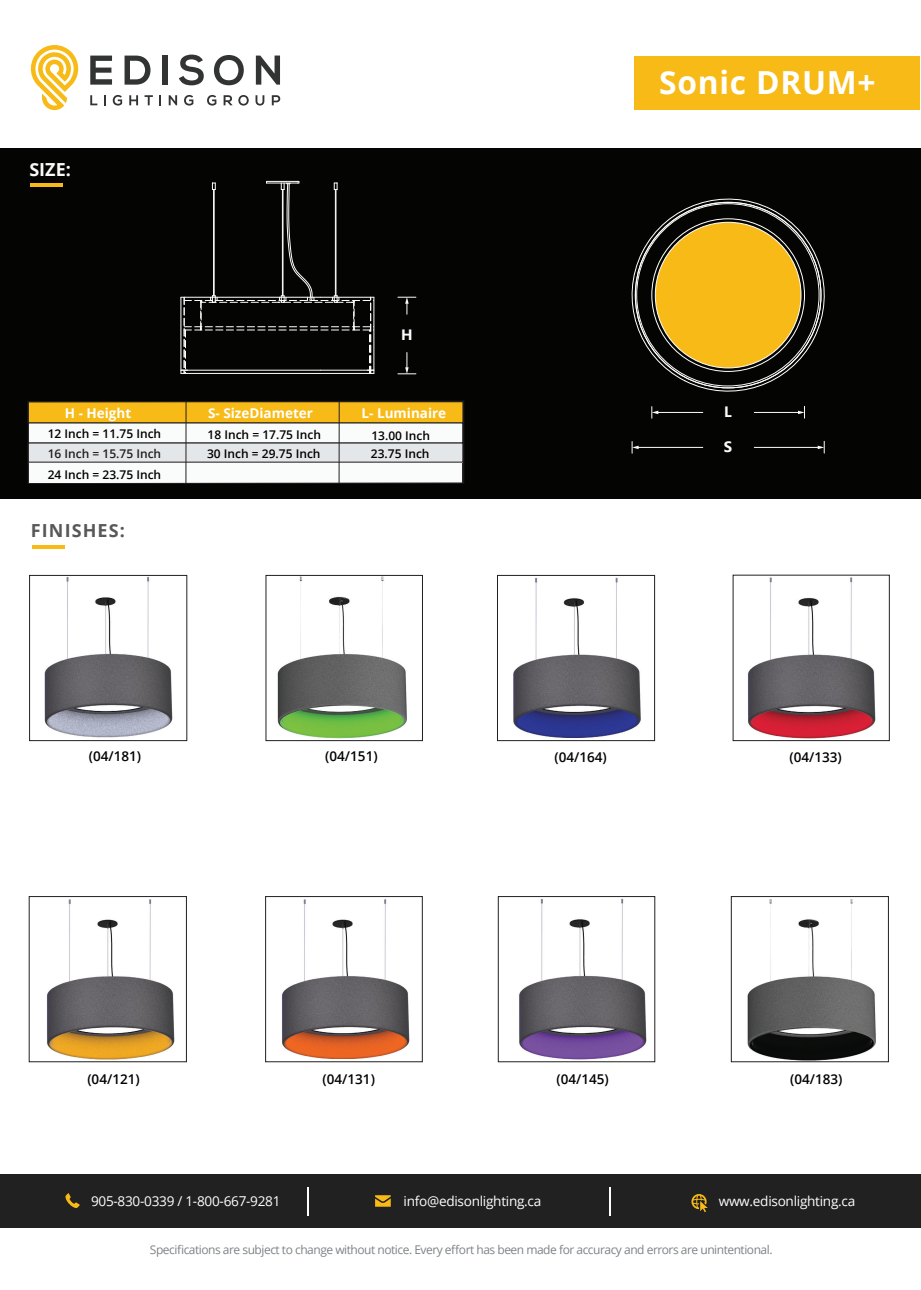
<style>
.page{position:relative;width:921px;height:1290px;background:#fff}
.page>*{position:absolute;margin:0;border:0;box-sizing:border-box;transform-origin:0 0}
.t1{font:700 31.8px "Open Sans";letter-spacing:.025em;color:#fff}
.t2{font:700 18px "Open Sans";letter-spacing:.06em;color:#57585a}
.t3{font:700 18px "Open Sans";color:#faf9fa}
.t4{font:700 15px "Ebrima";color:#fbfcfe}
.t5{font:13.65px "Open Sans";letter-spacing:-.02em;color:#fff}
.t6{font:600 13.5px "Open Sans";color:#000}
.t7{font:700 13.5px "Open Sans";color:#fff}
.t8{font:12px "Open Sans";letter-spacing:-.04em;color:#7e8386}
.t9{font:600 12px/18.9px "Open Sans";color:#000}
.t10{font:600 12px "Open Sans";color:#231f20}
</style>
<div class="page">
<div style="left:0;top:148px;width:920px;height:350px;background:#040503"></div>
<div style="left:1px;top:1174px;width:919px;height:53px;background:#212121"></div>
<svg style="left:308px;top:1187px;width:1px;height:28px"></svg>
<svg style="left:609px;top:1187px;width:1px;height:28px"></svg>
<svg style="left:691px;top:1194px;width:16px;height:18px"></svg>
<svg style="left:375px;top:1195px;width:15px;height:11px"></svg>
<svg style="left:65px;top:1193px;width:15px;height:15px"></svg>
<hr style="left:637px;top:447px;width:65px;height:1px;background:#fbfcfe">
<svg style="left:631px;top:441px;width:7px;height:12px"></svg>
<hr style="left:754px;top:447px;width:64px;height:1px;background:#fbfcfe">
<svg style="left:817px;top:441px;width:7px;height:12px"></svg>
<svg style="left:398px;top:297px;width:18px;height:17px"></svg>
<svg style="left:398px;top:352px;width:18px;height:22px"></svg>
<div style="left:634px;top:57px;width:285px;height:53px;background:#f8ba16"></div>
<svg style="left:90px;top:56px;width:22px;height:29px"></svg>
<svg style="left:124px;top:56px;width:26px;height:29px"></svg>
<div style="left:162px;top:56px;width:5px;height:29px;background:#323333"></div>
<svg style="left:179px;top:55px;width:25px;height:30px"></svg>
<svg style="left:214px;top:55px;width:30px;height:30px"></svg>
<svg style="left:256px;top:56px;width:24px;height:29px"></svg>
<svg style="left:90px;top:95px;width:7px;height:10px"></svg>
<svg style="left:104px;top:95px;width:2px;height:10px"></svg>
<svg style="left:113px;top:95px;width:9px;height:11px"></svg>
<svg style="left:129px;top:95px;width:9px;height:10px"></svg>
<svg style="left:144px;top:95px;width:9px;height:10px"></svg>
<svg style="left:159px;top:95px;width:2px;height:10px"></svg>
<svg style="left:169px;top:95px;width:8px;height:10px"></svg>
<svg style="left:184px;top:95px;width:9px;height:11px"></svg>
<svg style="left:207px;top:95px;width:9px;height:11px"></svg>
<svg style="left:223px;top:95px;width:9px;height:10px"></svg>
<svg style="left:238px;top:95px;width:11px;height:11px"></svg>
<svg style="left:255px;top:95px;width:9px;height:11px"></svg>
<svg style="left:272px;top:95px;width:9px;height:10px"></svg>
<svg style="left:30px;top:45px;width:49px;height:65px"></svg>
<hr style="left:30px;top:183px;width:32px;height:4px;background:#f8ba16">
<svg style="left:27px;top:400px;width:437px;height:84px;background:#dfd1ac"></svg>
<hr style="left:339px;top:401px;width:1px;height:82px;background:#231f20">
<svg style="left:631px;top:198px;width:194px;height:220px"></svg>
<img style="left:747px;top:900px;width:129px;height:160px">
<img style="left:277px;top:577px;width:130px;height:161px">
<img style="left:513px;top:578px;width:128px;height:160px">
<img style="left:44px;top:577px;width:129px;height:161px">
<svg style="left:33px;top:545px;width:32px;height:3px"></svg>
<div style="left:29px;top:575px;width:158px;height:166px;border:1px solid #231f20"></div>
<div style="left:266px;top:575px;width:156px;height:166px;border:1px solid #231f20"></div>
<div style="left:497px;top:575px;width:157px;height:166px;border:1px solid #231f20"></div>
<div style="left:29px;top:896px;width:157px;height:166px;border:1px solid #231f20"></div>
<div style="left:265px;top:896px;width:157px;height:166px;border:1px solid #231f20"></div>
<div style="left:498px;top:896px;width:156px;height:166px;border:1px solid #231f20"></div>
<div style="left:730px;top:896px;width:158px;height:166px;border:1px solid #231f20"></div>
<hr style="left:181px;top:373px;width:138px;height:1px;background:#fff">
<hr style="left:319px;top:373px;width:55px;height:1px;background:#fff">
<svg style="left:181px;top:181px;width:193px;height:192px"></svg>
<img style="left:519px;top:898px;width:127px;height:161px">
<img style="left:281px;top:899px;width:128px;height:159px">
<img style="left:46px;top:899px;width:128px;height:160px">
<img style="left:747px;top:578px;width:128px;height:160px">
<h2 class="t3" style="left:29px;top:156px;width:43px">SIZE:</h2>
<p class="t7" style="left:65px;top:403px;width:68px">H - Height</p>
<p class="t7" style="left:208px;top:403px;width:106px">S- SizeDiameter</p>
<p class="t4" style="left:401px;top:324px;width:13px">H</p>
<p class="t7" style="left:361px;top:403px;width:86px">L- Luminaire</p>
<p class="t9" style="left:48px;top:424px;width:115px">12 Inch = 11.75 Inch</p>
<p class="t10" style="left:48px;top:445px;width:115px">16 Inch = 15.75 Inch</p>
<p class="t9" style="left:48px;top:465px;width:115px">24 Inch = 23.75 Inch</p>
<h2 class="t2" style="left:31px;top:517px;width:95px">FINISHES:</h2>
<p class="t9" style="left:207px;top:425px;width:115px">18 Inch = 17.75 Inch<br>30 Inch = 29.75 Inch</p>
<p class="t9" style="left:371px;top:425px;width:60px">13.00 Inch</p>
<p class="t9" style="left:371px;top:444px;width:60px">23.75 Inch</p>
<h1 class="t1" style="left:659px;top:60px;width:218px">Sonic DRUM+</h1>
<p class="t4" style="left:723px;top:401px;width:9px">L</p>
<p class="t4" style="left:723px;top:436px;width:10px">S</p>
<p class="t6" style="left:89px;top:747px;width:54px">(04/181)</p>
<p class="t6" style="left:325px;top:747px;width:54px">(04/151)</p>
<p class="t6" style="left:554px;top:747px;width:54px">(04/164)</p>
<p class="t6" style="left:789px;top:747px;width:54px">(04/133)</p>
<p class="t6" style="left:87px;top:1069px;width:54px">(04/121)</p>
<p class="t6" style="left:322px;top:1069px;width:54px">(04/131)</p>
<p class="t6" style="left:556px;top:1069px;width:54px">(04/145)</p>
<p class="t6" style="left:789px;top:1069px;width:54px">(04/183)</p>
<p class="t5" style="left:91px;top:1191px;width:191px">905-830-0339 / 1-800-667-9281</p>
<p class="t5" style="left:403px;top:1191px;width:139px">info@edisonlighting.ca</p>
<p class="t5" style="left:718px;top:1191px;width:138px">www.edisonlighting.ca</p>
<p class="t8" style="left:150px;top:1241px;width:624px">Specifications are subject to change without notice. Every effort has been made for accuracy and errors are unintentional.</p>
</div>
